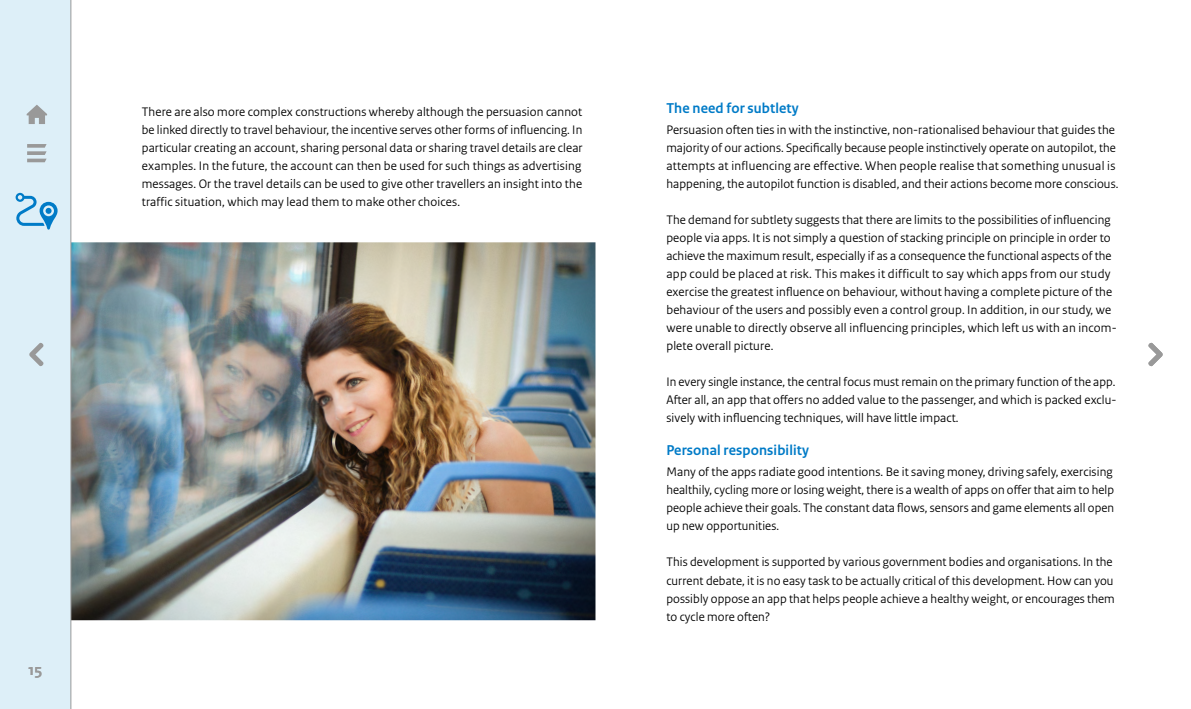
<style>
.page{position:relative;width:1191px;height:709px;background:#fff}
.page>*{position:absolute;margin:0;border:0;box-sizing:border-box;transform-origin:0 0}
.t1{font:700 16px "Rijksoverheid Sans Heading";color:#999}
.Subkoppen_15_17pt_Bo{font:700 15px "Rijksoverheid Sans Heading";letter-spacing:.01em;color:#007bc7}
.Bodytekst_13_17pt{font:13px/18px "Rijksoverheid Sans Heading";letter-spacing:.01em;color:#000;text-align:justify}
</style>
<div class="page">
<img style="left:72px;top:242px;width:523px;height:378px">
<div style="left:0;top:0;width:71px;height:709px;background:#ddeff8"></div>
<svg style="left:29px;top:342px;width:15px;height:24px"></svg>
<hr style="left:71px;top:0;width:1px;height:709px;background:#999">
<svg style="left:27px;top:144px;width:20px;height:18px"></svg>
<svg style="left:27px;top:105px;width:20px;height:19px"></svg>
<svg style="left:16px;top:193px;width:42px;height:37px"></svg>
<svg style="left:1148px;top:342px;width:14px;height:24px"></svg>
<p class="t1" style="left:29px;top:660px;width:15px">15</p>
<p class="Bodytekst_13_17pt" style="left:142px;top:103px;width:442px">There are also more complex constructions whereby although the persuasion cannot be linked directly to travel behaviour, the incentive serves other forms of influencing. In particular creating an account, sharing personal data or sharing travel details are clear examples. In the future, the account can then be used for such things as advertising messages. Or the travel details can be used to give other travellers an insight into the traffic situation, which may lead them to make other choices.</p>
<p class="Subkoppen_15_17pt_Bo" style="left:666px;top:100px;width:134px">The need for subtlety</p>
<p class="Bodytekst_13_17pt" style="left:666px;top:121px;width:453px;text-align:left">Persuasion often ties in with the instinctive, non-rationalised behaviour that guides the majority of our actions. Specifically because people instinctively operate on autopilot, the attempts at influencing are effective. When people realise that something unusual is happening, the autopilot function is disabled, and their actions become more conscious.</p>
<p class="Bodytekst_13_17pt" style="left:666px;top:211px;width:452px;text-align:left">The demand for subtlety suggests that there are limits to the possibilities of influencing people via apps. It is not simply a question of stacking principle on principle in order to achieve the maximum result, especially if as a consequence the functional aspects of the app could be placed at risk. This makes it difficult to say which apps from our study exercise the greatest influence on behaviour, without having a complete picture of the behaviour of the users and possibly even a control group. In addition, in our study, we were unable to directly observe all influencing principles, which left us with an incom&shy;plete overall picture.</p>
<p class="Bodytekst_13_17pt" style="left:666px;top:373px;width:452px">In every single instance, the central focus must remain on the primary function of the app.<br>After all, an app that offers no added value to the passenger, and which is packed exclu&shy;sively with influencing techniques, will have little impact.</p>
<p class="Subkoppen_15_17pt_Bo" style="left:666px;top:442px;width:144px">Personal responsibility</p>
<p class="Bodytekst_13_17pt" style="left:666px;top:463px;width:449px">Many of the apps radiate good intentions. Be it saving money, driving safely, exercising healthily, cycling more or losing weight, there is a wealth of apps on offer that aim to help people achieve their goals. The constant data flows, sensors and game elements all open up new opportunities.</p>
<p class="Bodytekst_13_17pt" style="left:666px;top:553px;width:450px;text-align:left">This development is supported by various government bodies and organisations. In the current debate, it is no easy task to be actually critical of this development. How can you possibly oppose an app that helps people achieve a healthy weight, or encourages them to cycle more often?</p>
</div>
